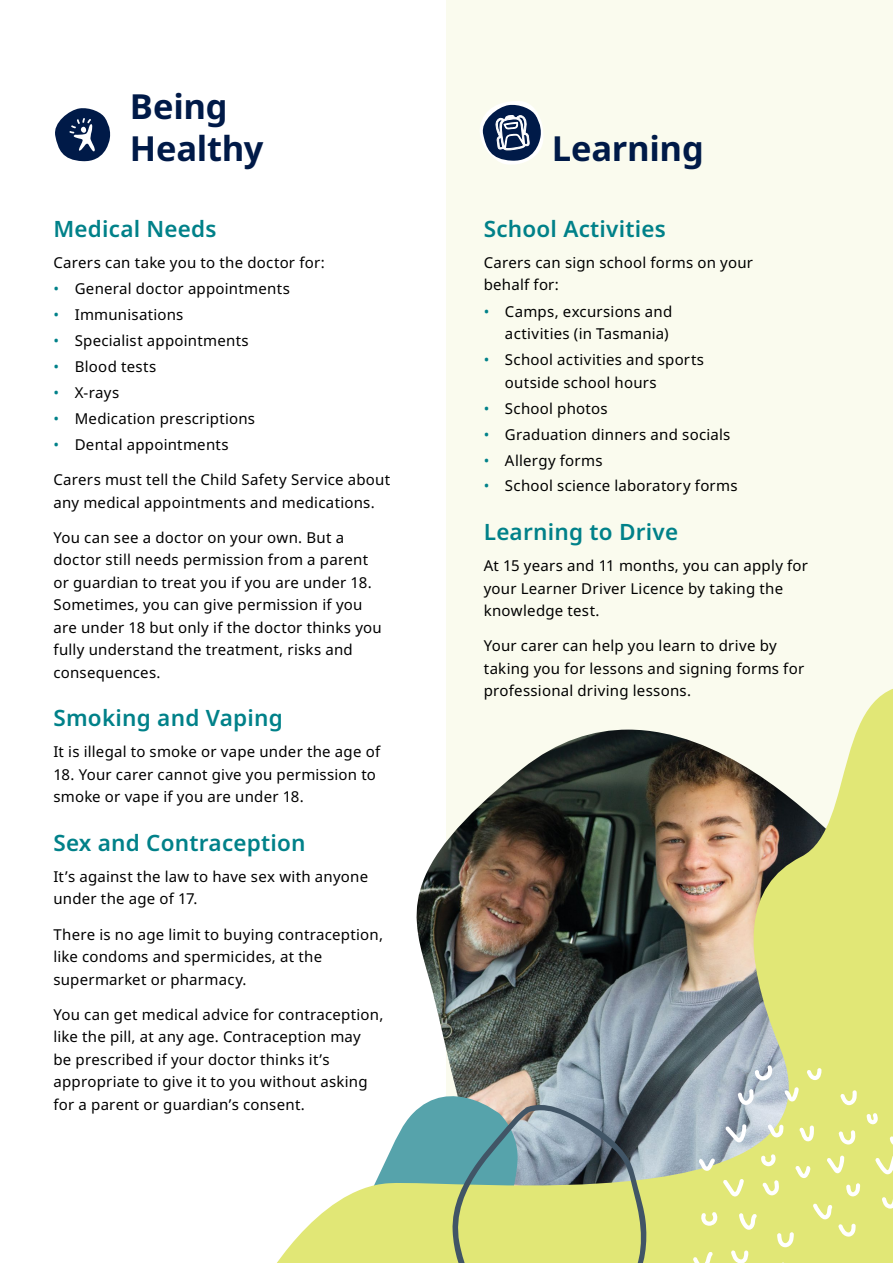
<style>
.page{position:relative;width:893px;height:1263px;background:#fff}
.page>*{position:absolute;margin:0;border:0;box-sizing:border-box;transform-origin:0 0}
.t1{font:700 34.5px/42px "Noto Sans";letter-spacing:-.005em;color:#001a48}
.t2{font:600 22.5px "Noto Sans";letter-spacing:.01em;color:#008189}
.t3{font:15px/22.5px "Noto Sans";letter-spacing:.015em;color:#000}
.s1{color:#008189}
</style>
<div class="page">
<div style="left:446px;top:0;width:447px;height:1263px;background:#fafbee"></div>
<svg style="left:55px;top:108px;width:56px;height:54px"></svg>
<svg style="left:480px;top:101px;width:63px;height:63px"></svg>
<img style="left:277px;top:689px;width:616px;height:574px">
<svg style="left:890px;top:1136px;width:3px;height:10px"></svg>
<svg style="left:866px;top:1113px;width:12px;height:11px"></svg>
<svg style="left:838px;top:1130px;width:17px;height:14px"></svg>
<svg style="left:799px;top:1125px;width:15px;height:16px"></svg>
<svg style="left:768px;top:1124px;width:15px;height:13px"></svg>
<svg style="left:725px;top:1124px;width:21px;height:18px"></svg>
<svg style="left:699px;top:1157px;width:16px;height:14px"></svg>
<svg style="left:723px;top:1179px;width:21px;height:17px"></svg>
<svg style="left:762px;top:1180px;width:17px;height:15px"></svg>
<svg style="left:761px;top:1154px;width:15px;height:12px"></svg>
<svg style="left:795px;top:1166px;width:16px;height:12px"></svg>
<svg style="left:827px;top:1156px;width:17px;height:17px"></svg>
<svg style="left:846px;top:1183px;width:14px;height:13px"></svg>
<svg style="left:813px;top:1203px;width:19px;height:16px"></svg>
<svg style="left:838px;top:1224px;width:18px;height:12px"></svg>
<svg style="left:875px;top:1155px;width:18px;height:108px;background:#e3e983"></svg>
<svg style="left:840px;top:1090px;width:17px;height:15px"></svg>
<svg style="left:784px;top:1087px;width:15px;height:14px"></svg>
<svg style="left:738px;top:1089px;width:16px;height:16px"></svg>
<svg style="left:754px;top:1065px;width:19px;height:15px"></svg>
<svg style="left:807px;top:1068px;width:14px;height:12px"></svg>
<svg style="left:739px;top:1213px;width:18px;height:17px"></svg>
<svg style="left:700px;top:1212px;width:18px;height:14px"></svg>
<svg style="left:731px;top:1250px;width:17px;height:13px"></svg>
<svg style="left:777px;top:1232px;width:17px;height:15px"></svg>
<svg style="left:781px;top:1262px;width:17px;height:1px"></svg>
<svg style="left:693px;top:1251px;width:20px;height:12px"></svg>
<svg style="left:313px;top:1074px;width:335px;height:189px"></svg>
<h1 class="t1" style="left:130px;top:86px;width:135px">Being<br>Healthy</h1>
<h2 class="t2" style="left:53px;top:216px;width:165px">Medical Needs</h2>
<p class="t3" style="left:53px;top:251px;width:273px">Carers can take you to the doctor for:</p>
<p class="t3" style="left:53px;top:278px;width:238px"><span class="s1">•</span> General doctor appointments</p>
<p class="t3" style="left:53px;top:304px;width:132px"><span class="s1">•</span> Immunisations</p>
<p class="t3" style="left:53px;top:330px;width:197px"><span class="s1">•</span> Specialist appointments</p>
<p class="t3" style="left:53px;top:356px;width:104px"><span class="s1">•</span> Blood tests</p>
<p class="t3" style="left:53px;top:382px;width:67px"><span class="s1">•</span> X-rays</p>
<p class="t3" style="left:53px;top:407px;width:203px"><span class="s1">•</span> Medication prescriptions</p>
<p class="t3" style="left:53px;top:433px;width:177px"><span class="s1">•</span> Dental appointments</p>
<p class="t3" style="left:53px;top:469px;width:338px">Carers must tell the Child Safety Service about any medical appointments and medications.</p>
<p class="t3" style="left:53px;top:526px;width:330px">You can see a doctor on your own. But a doctor still needs permission from a parent or guardian to treat you if you are under 18.<br>Sometimes, you can give permission if you are under 18 but only if the doctor thinks you fully understand the treatment, risks and consequences.</p>
<h2 class="t2" style="left:53px;top:705px;width:231px">Smoking and Vaping</h2>
<p class="t3" style="left:53px;top:741px;width:328px">It is illegal to smoke or vape under the age of</p>
<p class="t3" style="left:53px;top:763px;width:324px">18. Your carer cannot give you permission to smoke or vape if you are under 18.</p>
<h2 class="t2" style="left:53px;top:830px;width:254px">Sex and Contraception</h2>
<p class="t3" style="left:53px;top:865px;width:316px">It’s against the law to have sex with anyone under the age of 17.</p>
<p class="t3" style="left:53px;top:923px;width:331px">There is no age limit to buying contraception, like condoms and spermicides, at the supermarket or pharmacy.</p>
<p class="t3" style="left:53px;top:1003px;width:331px">You can get medical advice for contraception, like the pill, at any age. Contraception may<br>be prescribed if your doctor thinks it’s appropriate to give it to you without asking for a parent or guardian’s consent.</p>
<h1 class="t1" style="left:552px;top:128px;width:154px">Learning</h1>
<h2 class="t2" style="left:484px;top:216px;width:184px">School Activities</h2>
<p class="t3" style="left:484px;top:251px;width:271px">Carers can sign school forms on your behalf for:</p>
<p class="t3" style="left:484px;top:300px;width:190px;text-align:right"><span class="s1">•</span> Camps, excursions and activities (in Tasmania)</p>
<p class="t3" style="left:505px;top:349px;width:201px;text-indent:-21px"><span class="s1">•</span> School activities and sports outside school hours</p>
<p class="t3" style="left:484px;top:397px;width:125px"><span class="s1">•</span> School photos</p>
<p class="t3" style="left:484px;top:423px;width:248px"><span class="s1">•</span> Graduation dinners and socials</p>
<p class="t3" style="left:484px;top:449px;width:120px"><span class="s1">•</span> Allergy forms</p>
<p class="t3" style="left:484px;top:475px;width:255px"><span class="s1">•</span> School science laboratory forms</p>
<h2 class="t2" style="left:484px;top:519px;width:196px">Learning to Drive</h2>
<p class="t3" style="left:484px;top:555px;width:326px">At 15 years and 11 months, you can apply for your Learner Driver Licence by taking the knowledge test.</p>
<p class="t3" style="left:484px;top:635px;width:322px">Your carer can help you learn to drive by taking you for lessons and signing forms for professional driving lessons.</p>
</div>
